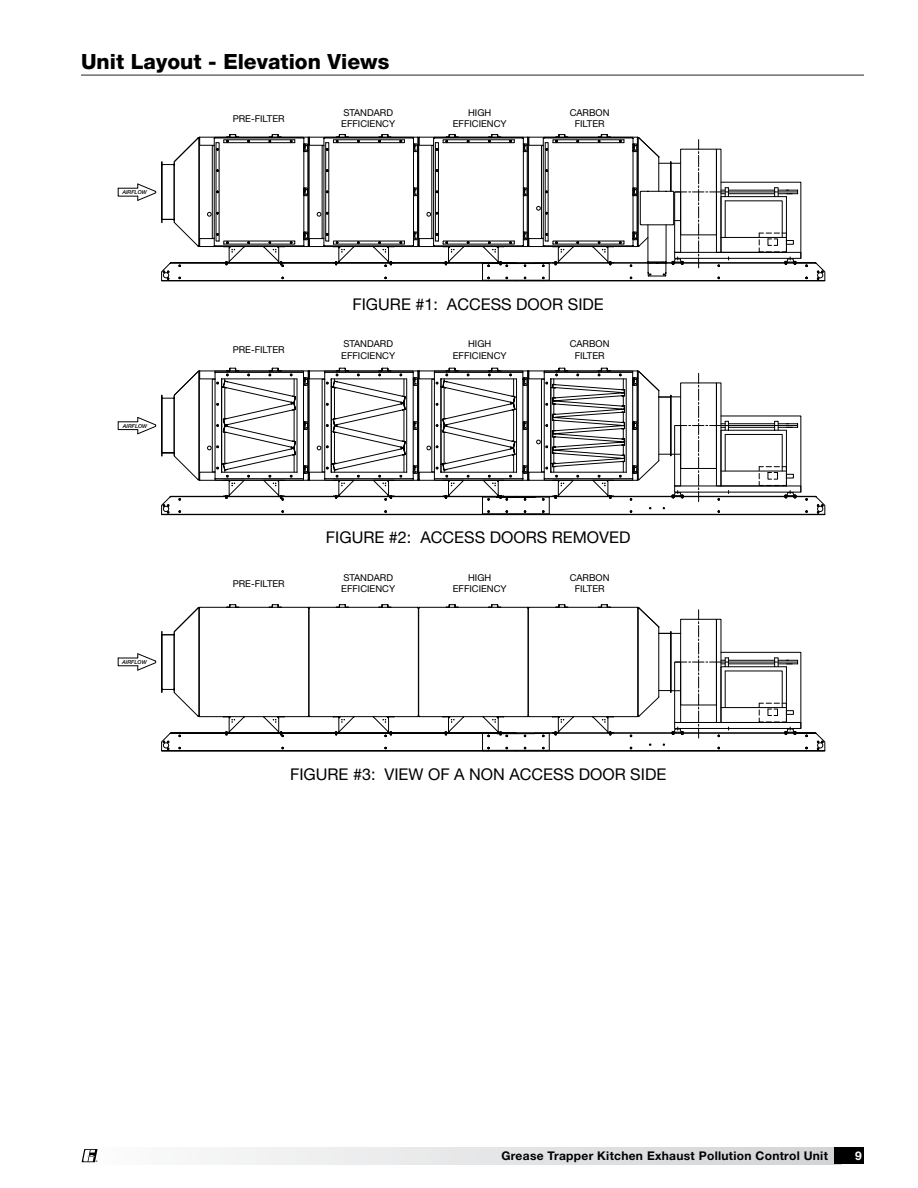
<style>
.page{position:relative;width:918px;height:1188px;background:#fff}
.page>*{position:absolute;margin:0;border:0;box-sizing:border-box;transform-origin:0 0}
.t1{font:800 21px "Helvetica Neue LT Std";color:#000}
.t2{font:16.2px "Helvetica Neue LT Std";color:#000}
.t3{font:700 12px "Helvetica Neue LT Std";letter-spacing:.025em;color:#000}
.t4{font:700 12px "Helvetica Neue LT Std";color:#fff}
.t5{font:9.45px/11.4px "Helvetica Neue LT Std";color:#000;text-align:center}
.t6{font:italic 500 5.4px "Helvetica Neue LT Std";color:#000}
.t7{font:700 2.1px "Helvetica Neue LT Std";color:#000}
</style>
<div class="page">
<div style="left:81px;top:1148px;width:760px;height:16px;background:linear-gradient(to right,#f9f9f9,#d3d5d6)"></div>
<div style="left:834px;top:1148px;width:30px;height:16px;background:#000"></div>
<svg style="left:82px;top:1149px;width:16px;height:13px"></svg>
<hr style="left:81px;top:74px;width:783px;height:2px;background:#6d6e71">
<svg style="left:118px;top:134px;width:708px;height:147px"></svg>
<svg style="left:118px;top:367px;width:708px;height:148px"></svg>
<svg style="left:118px;top:604px;width:708px;height:147px"></svg>
<h1 class="t1" style="left:81px;top:49px;width:310px">Unit Layout - Elevation Views</h1>
<p class="t6" style="left:122px;top:189px;width:26px">AIRFLOW</p>
<p class="t6" style="left:123px;top:422px;width:26px">AIRFLOW</p>
<p class="t6" style="left:122px;top:659px;width:26px">AIRFLOW</p>
<p class="t5" style="left:233px;top:113px;width:53px">PRE-FILTER</p>
<p class="t5" style="left:341px;top:107px;width:55px;text-align:left">STANDARD<br>EFFICIENCY</p>
<p class="t5" style="left:453px;top:107px;width:55px">HIGH<br>EFFICIENCY</p>
<p class="t5" style="left:570px;top:107px;width:41px">CARBON<br>FILTER</p>
<h2 class="t2" style="left:352px;top:294px;width:253px">FIGURE #1: ACCESS DOOR SIDE</h2>
<p class="t5" style="left:233px;top:344px;width:53px">PRE-FILTER</p>
<p class="t5" style="left:341px;top:338px;width:55px;text-align:left">STANDARD<br>EFFICIENCY</p>
<p class="t5" style="left:453px;top:338px;width:55px">HIGH<br>EFFICIENCY</p>
<p class="t5" style="left:570px;top:338px;width:41px">CARBON<br>FILTER</p>
<h2 class="t2" style="left:326px;top:528px;width:306px">FIGURE #2: ACCESS DOORS REMOVED</h2>
<p class="t5" style="left:233px;top:578px;width:53px">PRE-FILTER</p>
<p class="t5" style="left:341px;top:572px;width:55px;text-align:left">STANDARD<br>EFFICIENCY</p>
<p class="t5" style="left:453px;top:572px;width:55px">HIGH<br>EFFICIENCY</p>
<p class="t5" style="left:570px;top:572px;width:41px">CARBON<br>FILTER</p>
<h2 class="t2" style="left:290px;top:765px;width:378px">FIGURE #3: VIEW OF A NON ACCESS DOOR SIDE</h2>
<p class="t7" style="left:96px;top:1160px;width:3px">®</p>
<p class="t3" style="left:501px;top:1148px;width:328px">Grease Trapper Kitchen Exhaust Pollution Control Unit</p>
<p class="t4" style="left:855px;top:1148px;width:8px">9</p>
</div>
